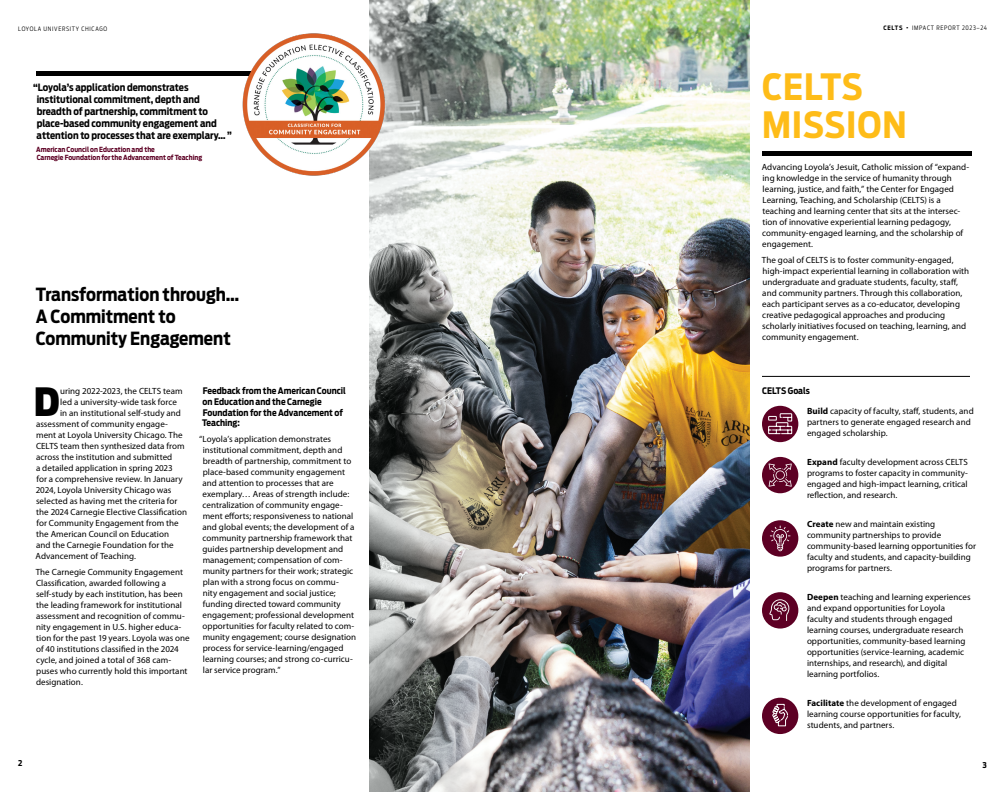
<style>
.page{position:relative;width:1008px;height:792px;background:#fff}
.page>*{position:absolute;margin:0;border:0;box-sizing:border-box;transform-origin:0 0}
.t1{font:900 38.7px "Antenna Cond";color:#000}
.t2{font:700 36px/38px "Antenna Cond";letter-spacing:.025em;color:#febc18}
.t3{font:700 18px/22px "Antenna Cond";color:#000}
.t4{font:700 10px/12px "Antenna Cond";color:#000}
.t5{font:9px/11px "Myriad Pro";letter-spacing:.005em;color:#000}
.t6{font:700 9px/10.8px "Antenna Cond";color:#000}
.t7{font:700 8px "Antenna Cond";color:#000}
.t8{font:700 7px/8.4px "Antenna Cond";color:#5d0024}
.t9{font:300 6px "Antenna Cond";letter-spacing:.11em;color:#000}
.s1{font-weight:700}
.s2{font-weight:900}
</style>
<div class="page">
<img style="left:683px;top:0;width:67px;height:792px">
<div style="left:762px;top:151px;width:209px;height:5px;background:#000"></div>
<img style="left:369px;top:0;width:314px;height:792px">
<hr style="left:762px;top:376px;width:208px;height:1px;background:#000">
<div style="left:762px;top:406px;width:36px;height:36px;background:#5d0024;border-radius:50%"></div>
<svg style="left:768px;top:413px;width:25px;height:22px"></svg>
<div style="left:762px;top:457px;width:36px;height:36px;background:#5d0024;border-radius:50%"></div>
<svg style="left:769px;top:464px;width:23px;height:23px"></svg>
<div style="left:762px;top:520px;width:36px;height:37px;background:#5d0024;border-radius:50%"></div>
<svg style="left:770px;top:526px;width:20px;height:26px"></svg>
<div style="left:762px;top:592px;width:36px;height:37px;background:#5d0024;border-radius:50%"></div>
<svg style="left:769px;top:599px;width:20px;height:22px"></svg>
<div style="left:762px;top:698px;width:36px;height:36px;background:#5d0024;border-radius:50%"></div>
<svg style="left:772px;top:704px;width:16px;height:23px"></svg>
<div style="left:37px;top:71px;width:227px;height:5px;background:#000"></div>
<img style="left:242px;top:29px;width:147px;height:150px">
<p class="t9" style="left:18px;top:25px;width:91px">LOYOLA UNIVERSITY CHICAGO</p>
<p class="t4" style="left:37px;top:81px;width:197px;text-indent:-3px">“Loyola’s application demonstrates institutional commitment, depth and breadth of partnership, commitment to place-based community engagement and attention to processes that are exemplary… ”</p>
<p class="t8" style="left:36px;top:145px;width:168px">American Council on Education and the<br>Carnegie Foundation for the Advancement of Teaching</p>
<h3 class="t3" style="left:36px;top:284px;width:205px">Transformation through…<br>A Commitment to<br>Community Engagement</h3>
<h1 class="t1" style="left:34px;top:375px;width:27px">D</h1>
<p class="t5" style="left:60px;top:385px;width:124px">uring 2022-2023, the CELTS team</p>
<p class="t5" style="left:60px;top:396px;width:118px">led a university-wide task force</p>
<p class="t5" style="left:60px;top:407px;width:122px">in an institutional self-study and</p>
<p class="t5" style="left:36px;top:418px;width:133px">assessment of community engage-</p>
<p class="t5" style="left:36px;top:429px;width:148px">ment at Loyola University Chicago. The</p>
<p class="t5" style="left:36px;top:440px;width:150px">CELTS team then synthesized data from</p>
<p class="t5" style="left:36px;top:451px;width:138px">across the institution and submitted</p>
<p class="t5" style="left:36px;top:462px;width:138px">a detailed application in spring 2023</p>
<p class="t5" style="left:36px;top:473px;width:148px">for a comprehensive review. In January</p>
<p class="t5" style="left:36px;top:484px;width:137px">2024, Loyola University Chicago was</p>
<p class="t5" style="left:36px;top:495px;width:143px">selected as having met the criteria for</p>
<p class="t5" style="left:36px;top:506px;width:152px">the 2024 Carnegie Elective Classification</p>
<p class="t5" style="left:36px;top:517px;width:144px">for Community Engagement from the</p>
<p class="t5" style="left:36px;top:528px;width:134px">the American Council on Education</p>
<p class="t5" style="left:36px;top:539px;width:139px">and the Carnegie Foundation for the</p>
<p class="t5" style="left:36px;top:550px;width:102px">Advancement of Teaching.</p>
<p class="t5" style="left:36px;top:567px;width:156px">The Carnegie Community Engagement Classification, awarded following a self-study by each institution, has been the leading framework for institutional assessment and recognition of commu&shy;nity engagement in U.S. higher educa&shy;tion for the past 19 years. Loyola was one of 40 institutions classified in the 2024 cycle, and joined a total of 368 cam&shy;puses who currently hold this important designation.</p>
<p class="t6" style="left:202px;top:385px;width:145px">Feedback from the American Council on Education and the Carnegie<br>Foundation for the Advancement of<br>Teaching:</p>
<p class="t5" style="left:203px;top:433px;width:155px;text-indent:-3px">“Loyola’s application demonstrates institutional commitment, depth and breadth of partnership, commitment to place-based community engagement and attention to processes that are exemplary… Areas of strength include: centralization of community engage&shy;ment efforts; responsiveness to national and global events; the development of a community partnership framework that guides partnership development and management; compensation of com&shy;munity partners for their work; strategic plan with a strong focus on commu-<br>nity engagement and social justice; funding directed toward community engagement; professional development opportunities for faculty related to com&shy;munity engagement; course designation process for service-learning/engaged learning courses; and strong co-curricu&shy;lar service program.”</p>
<p class="t7" style="left:18px;top:758px;width:6px">2</p>
<p class="t9" style="left:883px;top:24px;width:105px"><span class="s1">CELTS</span> <span class="s2">·</span> IMPACT REPORT 2023–24</p>
<h2 class="t2" style="left:762px;top:68px;width:146px">CELTS<br>MISSION</h2>
<p class="t5" style="left:762px;top:161px;width:209px">Advancing Loyola’s Jesuit, Catholic mission of “expand&shy;ing knowledge in the service of humanity through learning, justice, and faith,” the Center for Engaged Learning, Teaching, and Scholarship (CELTS) is a teaching and learning center that sits at the intersec&shy;tion of innovative experiential learning pedagogy, community-engaged learning, and the scholarship of engagement.</p>
<p class="t5" style="left:762px;top:255px;width:209px">The goal of CELTS is to foster community-engaged, high-impact experiential learning in collaboration with undergraduate and graduate students, faculty, staff, and community partners. Through this collaboration, each participant serves as a co-educator, developing creative pedagogical approaches and producing scholarly initiatives focused on teaching, learning, and community engagement.</p>
<p class="t6" style="left:762px;top:385px;width:49px">CELTS Goals</p>
<p class="t5" style="left:807px;top:405px;width:168px"><span class="s1">Build</span> capacity of faculty, staff, students, and partners to generate engaged research and engaged scholarship.</p>
<p class="t5" style="left:807px;top:456px;width:163px;text-align:justify"><span class="s1">Expand</span> faculty development across CELTS programs to foster capacity in community&shy;engaged and high-impact learning, critical reflection, and research.</p>
<p class="t5" style="left:807px;top:518px;width:171px"><span class="s1">Create</span> new and maintain existing community partnerships to provide community-based learning opportunities for faculty and students, and capacity-building programs for partners.</p>
<p class="t5" style="left:807px;top:591px;width:165px"><span class="s1">Deepen</span> teaching and learning experiences and expand opportunities for Loyola faculty and students through engaged learning courses, undergraduate research opportunities, community-based learning opportunities (service-learning, academic internships, and research), and digital learning portfolios.</p>
<p class="t5" style="left:807px;top:697px;width:155px"><span class="s1">Facilitate</span> the development of engaged learning course opportunities for faculty, students, and partners.</p>
<p class="t7" style="left:983px;top:760px;width:6px">3</p>
</div>
